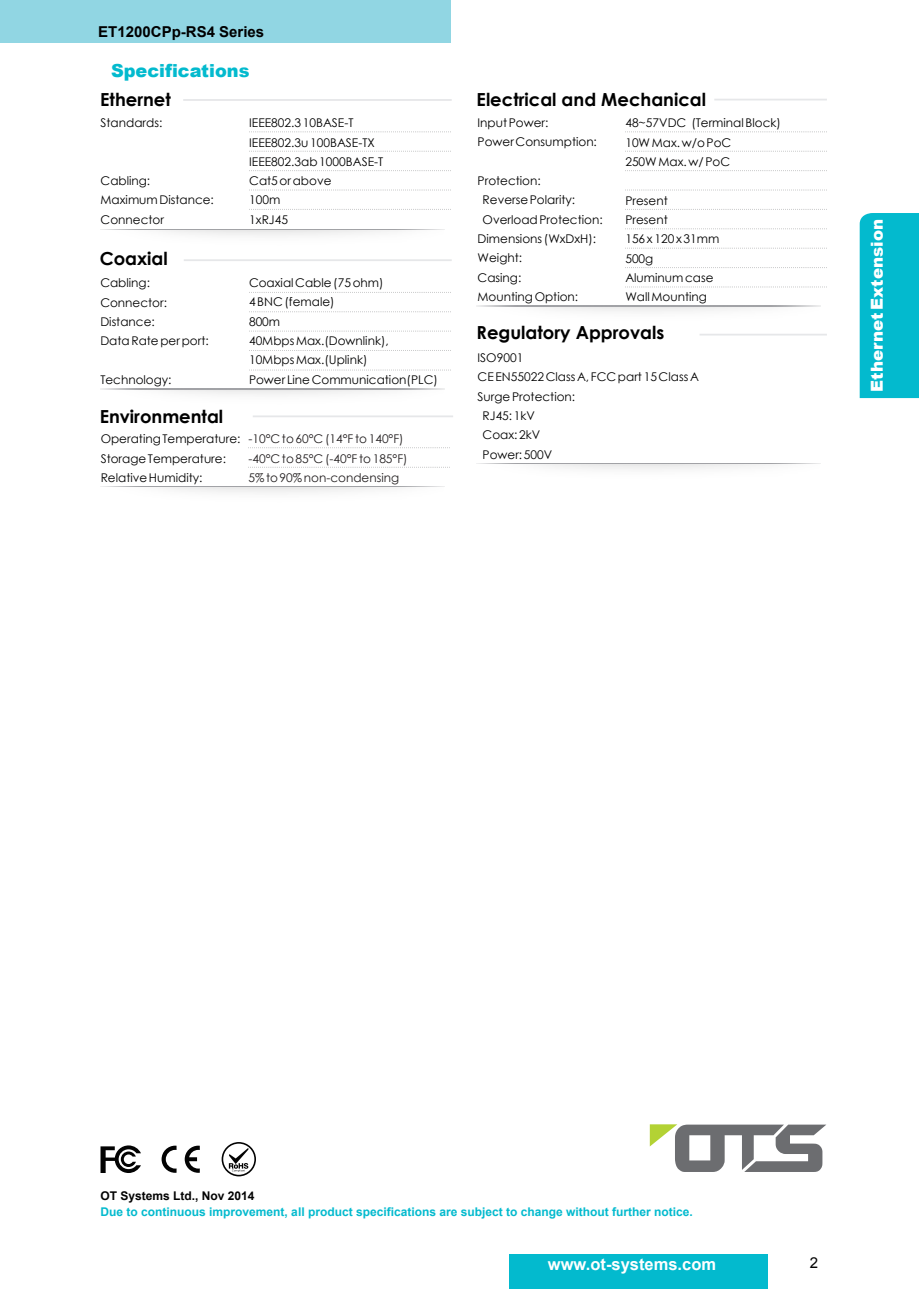
<style>
.page{position:relative;width:919px;height:1289px;background:#fff}
.page>*{position:absolute;margin:0;border:0;box-sizing:border-box;transform-origin:0 0}
.t1{font:700 18px "Century Gothic";color:#000}
.t2{font:900 18px "Arial";color:#03bace}
.t3{font:700 16.5px "Arial";color:#fff}
.t4{font:900 16.5px "Arial";color:#fff}
.t5{font:700 15px "Arial";color:#000}
.t6{font:15px "Arial";color:#030303}
.t7{font:12px/19.4px "Century Gothic";color:#000}
.t8{font:700 12px "Arial";color:#03bace}
.t9{font:12px/19.4px "Century Gothic";color:#231f20}
.t10{font:700 12px "Arial";color:#030303}
</style>
<div class="page">
<div style="left:0;top:0;width:451px;height:43px;background:#91d6e3"></div>
<svg style="left:183px;top:99px;width:269px;height:2px"></svg>
<svg style="left:714px;top:99px;width:113px;height:2px"></svg>
<svg style="left:249px;top:131px;width:202px;height:1px"></svg>
<svg style="left:249px;top:151px;width:202px;height:1px"></svg>
<svg style="left:249px;top:170px;width:202px;height:1px"></svg>
<svg style="left:249px;top:190px;width:202px;height:1px"></svg>
<svg style="left:249px;top:209px;width:202px;height:1px"></svg>
<svg style="left:625px;top:131px;width:202px;height:1px"></svg>
<svg style="left:625px;top:151px;width:202px;height:1px"></svg>
<svg style="left:625px;top:170px;width:202px;height:1px"></svg>
<svg style="left:625px;top:190px;width:202px;height:1px"></svg>
<svg style="left:625px;top:209px;width:202px;height:1px"></svg>
<svg style="left:625px;top:228px;width:202px;height:1px"></svg>
<svg style="left:625px;top:248px;width:202px;height:1px"></svg>
<svg style="left:625px;top:267px;width:202px;height:1px"></svg>
<svg style="left:625px;top:287px;width:202px;height:1px"></svg>
<svg style="left:183px;top:259px;width:269px;height:2px"></svg>
<svg style="left:249px;top:292px;width:202px;height:1px"></svg>
<svg style="left:249px;top:311px;width:202px;height:1px"></svg>
<svg style="left:249px;top:331px;width:202px;height:1px"></svg>
<svg style="left:249px;top:350px;width:202px;height:1px"></svg>
<svg style="left:252px;top:415px;width:201px;height:3px"></svg>
<svg style="left:248px;top:447px;width:202px;height:1px"></svg>
<svg style="left:699px;top:333px;width:128px;height:3px"></svg>
<svg style="left:248px;top:467px;width:202px;height:1px"></svg>
<svg style="left:249px;top:370px;width:202px;height:1px"></svg>
<div style="left:859px;top:213px;width:59px;height:185px;background:#03bace"></div>
<div style="left:509px;top:1254px;width:258px;height:34px;background:#03bace"></div>
<svg style="left:100px;top:1145px;width:41px;height:27px"></svg>
<svg style="left:161px;top:1145px;width:15px;height:27px"></svg>
<svg style="left:185px;top:1145px;width:15px;height:27px"></svg>
<svg style="left:221px;top:1142px;width:35px;height:34px"></svg>
<svg style="left:649px;top:1124px;width:177px;height:47px"></svg>
<p class="t5" style="left:98px;top:26px;width:167px">ET1200CPp-RS4 Series</p>
<h1 class="t2" style="left:111px;top:64px;width:140px">Specifications</h1>
<h1 class="t1" style="left:100px;top:93px;width:72px">Ethernet</h1>
<p class="t7" style="left:101px;top:114px;width:63px">Standards:</p>
<p class="t7" style="left:101px;top:172px;width:115px">Cabling:<br>Maximum Distance:<br>Connector</p>
<h1 class="t1" style="left:100px;top:251px;width:70px">Coaxial</h1>
<p class="t7" style="left:100px;top:274px;width:110px">Cabling:<br>Connector:<br>Distance:<br>Data Rate per port:</p>
<p class="t7" style="left:100px;top:371px;width:73px">Technology:</p>
<p class="t7" style="left:249px;top:114px;width:135px">IEEE802.3 10BASE-T<br>IEEE802.3u 100BASE-TX<br>IEEE802.3ab 1000BASE-T<br>Cat5 or above<br>100m<br>1xRJ45</p>
<p class="t7" style="left:249px;top:274px;width:190px">Coaxial Cable (75 ohm)<br>4 BNC (female)<br>800m<br>40Mbps Max.(Downlink),<br>10Mbps Max.(Uplink)<br>Power Line Communication(PLC)</p>
<h1 class="t1" style="left:100px;top:409px;width:125px">Environmental</h1>
<p class="t7" style="left:101px;top:430px;width:141px">Operating Temperature:<br>Storage Temperature:<br>Relative Humidity:</p>
<p class="t9" style="left:248px;top:430px;width:161px">-10°C to 60°C (14°F to 140°F) -40°C to 85°C (-40°F to 185°F)<br>5% to 90% non-condensing</p>
<h1 class="t1" style="left:476px;top:92px;width:231px">Electrical and Mechanical</h1>
<p class="t7" style="left:477px;top:114px;width:121px">Input Power:<br>Power Consumption:</p>
<p class="t7" style="left:477px;top:172px;width:65px">Protection:</p>
<p class="t7" style="left:482px;top:191px;width:94px">Reverse Polarity:</p>
<p class="t7" style="left:482px;top:211px;width:122px">Overload Protection:</p>
<p class="t7" style="left:477px;top:230px;width:120px">Dimensions (WxDxH):</p>
<p class="t7" style="left:477px;top:249px;width:46px">Weight:</p>
<p class="t7" style="left:477px;top:269px;width:45px">Casing:</p>
<p class="t7" style="left:477px;top:288px;width:102px">Mounting Option:</p>
<p class="t7" style="left:625px;top:114px;width:157px">48~57VDC (Terminal Block)<br>10W Max. w/o PoC<br>250W Max. w/ PoC</p>
<p class="t7" style="left:625px;top:192px;width:95px">Present<br>Present<br>156 x 120 x 31mm<br>500g<br>Aluminum case<br>Wall Mounting</p>
<h1 class="t1" style="left:476px;top:326px;width:189px">Regulatory Approvals</h1>
<p class="t7" style="left:477px;top:349px;width:47px">ISO9001</p>
<p class="t7" style="left:477px;top:368px;width:223px">CE EN55022 Class A, FCC part 15 Class A</p>
<p class="t7" style="left:477px;top:388px;width:99px">Surge Protection:</p>
<p class="t7" style="left:482px;top:407px;width:54px">RJ45: 1kV</p>
<p class="t7" style="left:482px;top:426px;width:59px">Coax: 2kV</p>
<p class="t7" style="left:482px;top:446px;width:71px">Power: 500V</p>
<h2 class="t4" style="left:871px;top:392px;width:174px;rotate:-90deg">Ethernet Extension</h2>
<p class="t10" style="left:100px;top:1190px;width:156px">OT Systems Ltd., Nov 2014</p>
<p class="t8" style="left:100px;top:1207px;width:594px">Due to continuous improvement, all product specifications are subject to change without further notice.</p>
<h2 class="t3" style="left:548px;top:1258px;width:170px">www.ot-systems.com</h2>
<p class="t6" style="left:809px;top:1256px;width:10px">2</p>
</div>
